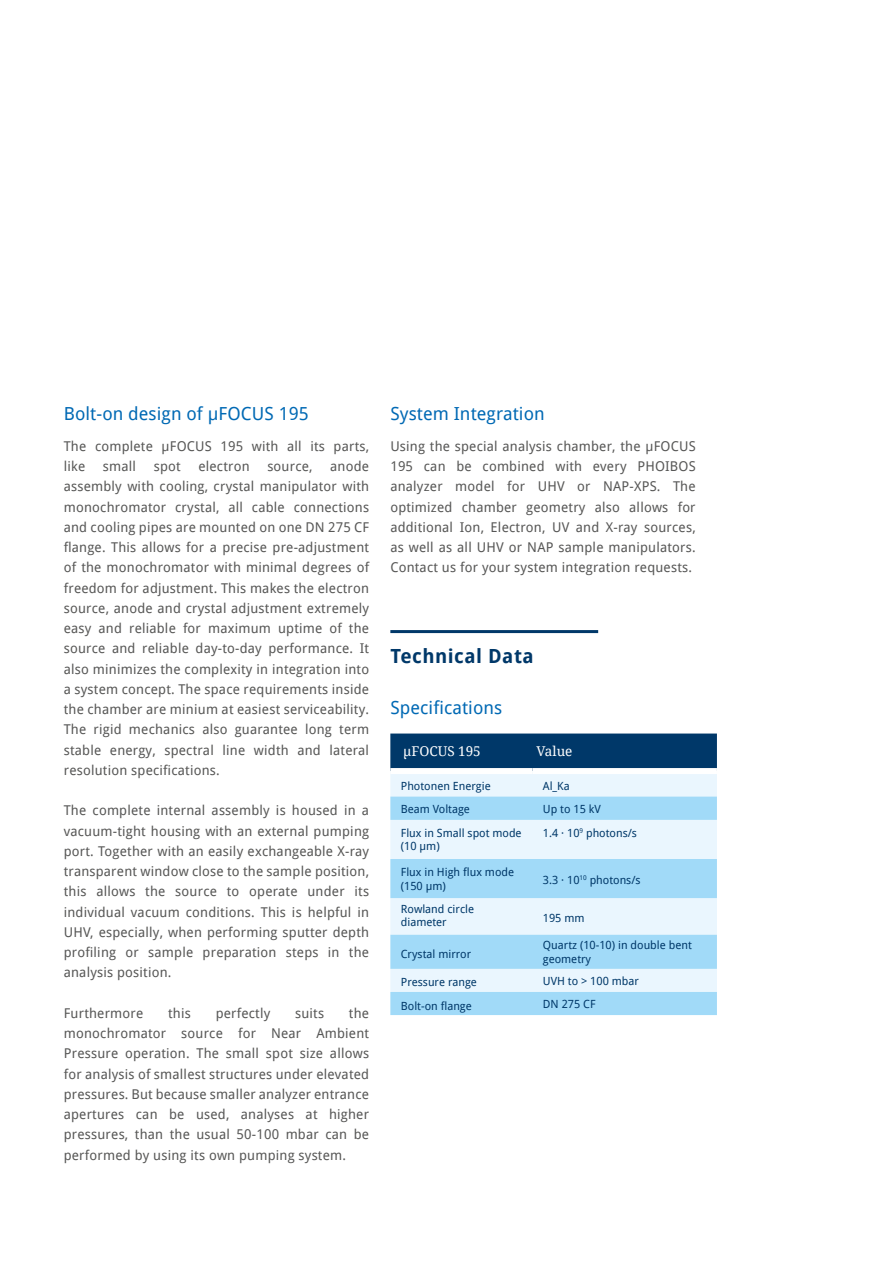
<style>
.page{position:relative;width:893px;height:1263px;background:#fff}
.page>*{position:absolute;margin:0;border:0;box-sizing:border-box;transform-origin:0 0}
.t1{font:700 19.5px "Droid Sans Pro";letter-spacing:.025em;color:#003869}
.t2{font:18px "Droid Sans Pro";letter-spacing:.005em;color:#0069b4}
.t3{font:13.5px/20.2px "Droid Sans Pro";letter-spacing:.015em;color:#575756;text-align:justify}
.t4{font:13.5px "Droid Serif Pro";color:#fff}
.t5{font:11.25px/13.5px "Droid Sans Pro";color:#003869}
</style>
<div class="page">
<hr style="left:390px;top:630px;width:208px;height:3px;background:#003869">
<div style="left:390px;top:733px;width:327px;height:35px;background:#003869"></div>
<div style="left:390px;top:774px;width:327px;height:22px;background:#eaf6fe"></div>
<svg style="left:390px;top:796px;width:327px;height:219px;background:#c2e6fa"></svg>
<h2 class="t2" style="left:64px;top:402px;width:246px">Bolt-on design of µFOCUS 195</h2>
<p class="t3" style="left:64px;top:435px;width:307px">The complete µFOCUS 195 with all its parts, like</p>
<p class="t3" style="left:64px;top:456px;width:307px;text-indent:266px">anode assembly with cooling, crystal manipulator with monochromator crystal, all cable connections and cooling pipes are mounted on one DN 275 CF flange. This allows for a precise pre-adjustment of the monochromator with minimal degrees of freedom for adjustment. This makes the electron source, anode and crystal adjustment extremely easy and reliable for maximum uptime of the source and reliable day-to-day performance. It also minimizes the complexity in integration into a system concept. The space requirements inside the chamber are minium at easiest serviceability.<br>The rigid mechanics also guarantee long term stable energy, spectral line width and lateral resolution specifications.</p>
<p class="t3" style="left:64px;top:800px;width:307px">The complete internal assembly is housed in a vacuum-tight housing with an external pumping port. Together with an easily exchangeable X-ray transparent window close to the sample position, this allows the source to operate under its individual vacuum conditions. This is helpful in UHV, especially, when performing sputter depth profiling or sample preparation steps in the analysis position.</p>
<p class="t3" style="left:64px;top:1002px;width:81px">Furthermore</p>
<p class="t3" style="left:168px;top:1002px;width:24px">this</p>
<p class="t3" style="left:216px;top:1002px;width:56px">perfectly</p>
<p class="t3" style="left:295px;top:1002px;width:31px">suits</p>
<p class="t3" style="left:103px;top:456px;width:35px">small</p>
<p class="t3" style="left:154px;top:456px;width:28px">spot</p>
<p class="t3" style="left:198px;top:456px;width:53px">electron</p>
<p class="t3" style="left:267px;top:456px;width:47px">source,</p>
<p class="t3" style="left:64px;top:1002px;width:307px;text-indent:285px">the monochromator source for Near Ambient Pressure operation. The small spot size allows for analysis of smallest structures under elevated pressures. But because smaller analyzer entrance apertures can be used, analyses at higher pressures, than the usual 50-100 mbar can be performed by using its own pumping system.</p>
<h2 class="t2" style="left:390px;top:402px;width:156px">System Integration</h2>
<p class="t3" style="left:390px;top:435px;width:307px">Using the special analysis chamber, the µFOCUS 195 can be combined with every PHOIBOS analyzer model for UHV or NAP-XPS. The optimized chamber geometry also allows for additional Ion, Electron, UV and X-ray sources, as well as all UHV or NAP sample manipulators.<br>Contact us for your system integration requests.</p>
<h1 class="t1" style="left:390px;top:643px;width:145px">Technical Data</h1>
<h2 class="t2" style="left:390px;top:695px;width:113px">Specifications</h2>
<p class="t4" style="left:403px;top:742px;width:79px">µFOCUS 195</p>
<p class="t4" style="left:537px;top:742px;width:37px">Value</p>
<p class="t5" style="left:401px;top:779px;width:91px">Photonen Energie</p>
<p class="t5" style="left:543px;top:779px;width:28px">Al_Ka</p>
<p class="t5" style="left:401px;top:801px;width:71px">Beam Voltage</p>
<p class="t5" style="left:543px;top:801px;width:59px">Up to 15 kV</p>
<p class="t5" style="left:401px;top:826px;width:122px">Flux in Small spot mode (10 µm)</p>
<p class="t5" style="left:543px;top:826px;width:96px">1.4 · 10<sup>9</sup> photons/s</p>
<p class="t5" style="left:401px;top:865px;width:115px">Flux in High flux mode (150 µm)</p>
<p class="t5" style="left:543px;top:873px;width:99px">3.3 · 10<sup>10</sup> photons/s</p>
<p class="t5" style="left:401px;top:901px;width:75px">Rowland circle diameter</p>
<p class="t5" style="left:543px;top:910px;width:43px">195 mm</p>
<p class="t5" style="left:401px;top:947px;width:72px">Crystal mirror</p>
<p class="t5" style="left:543px;top:938px;width:150px">Quartz (10-10) in double bent geometry</p>
<p class="t5" style="left:401px;top:975px;width:78px">Pressure range</p>
<p class="t5" style="left:543px;top:973px;width:98px">UVH to &gt; 100 mbar</p>
<p class="t5" style="left:401px;top:998px;width:72px">Bolt-on flange</p>
<p class="t5" style="left:543px;top:997px;width:54px">DN 275 CF</p>
</div>
